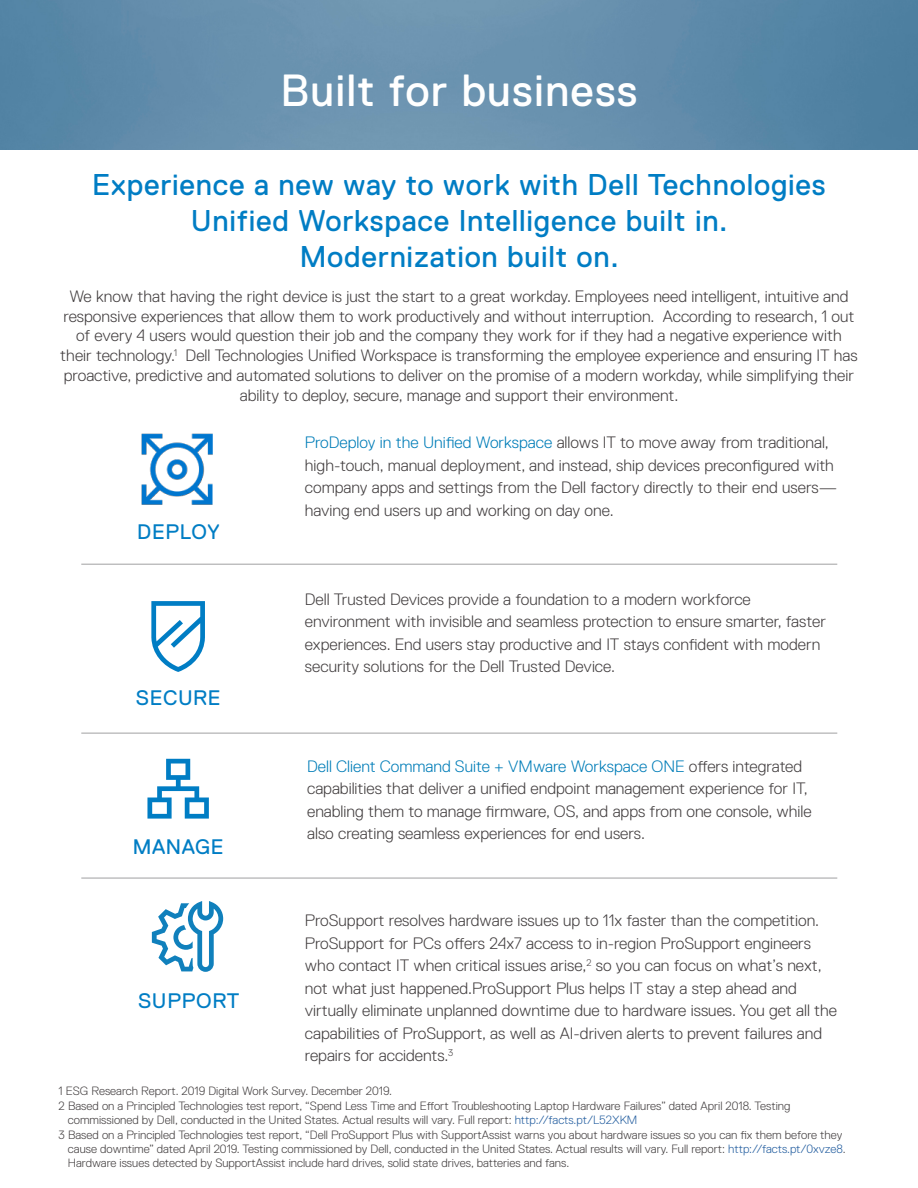
<style>
.page{position:relative;width:918px;height:1188px;background:#fff}
.page>*{position:absolute;margin:0;border:0;box-sizing:border-box;transform-origin:0 0}
.t1{font:45px "Dell Replica";letter-spacing:.025em;color:#fff}
.t2{font:30px/36px "Dell Replica";letter-spacing:.025em;color:#007dc4;text-align:center}
.t3{font:21px "Dell Replica";letter-spacing:.025em;color:#007dc4}
.t4{font:300 16.5px/22.5px "Dell Replica";color:#444041}
.t5{font:300 12px "Dell Replica";color:#444041}
.s1{color:#007db8}
.s2{color:#255fa0}
</style>
<div class="page">
<img style="left:0;top:0;width:918px;height:150px">
<hr style="left:81px;top:564px;width:756px;height:1px;background:#aaaaac">
<hr style="left:81px;top:733px;width:756px;height:1px;background:#aaaaac">
<hr style="left:81px;top:878px;width:756px;height:1px;background:#aaaaac">
<svg style="left:147px;top:759px;width:62px;height:60px"></svg>
<svg style="left:151px;top:601px;width:54px;height:71px"></svg>
<img style="left:141px;top:434px;width:71px;height:71px">
<svg style="left:152px;top:901px;width:71px;height:71px"></svg>
<h1 class="t1" style="left:280px;top:65px;width:359px">Built for business</h1>
<h2 class="t2" style="left:92px;top:167px;width:735px">Experience a new way to work with Dell Technologies<br>Unified Workspace Intelligence built in.<br>Modernization built on.</h2>
<p class="t4" style="left:60px;top:286px;width:799px;line-height:19.8px;text-align:center">We know that having the right device is just the start to a great workday. Employees need intelligent, intuitive and responsive experiences that allow them to work productively and without interruption. According to research, 1 out of every 4 users would question their job and the company they work for if they had a negative experience with their technology.<sup>1</sup> Dell Technologies Unified Workspace is transforming the employee experience and ensuring IT has proactive, predictive and automated solutions to deliver on the promise of a modern workday, while simplifying their ability to deploy, secure, manage and support their environment.</p>
<p class="t4" style="left:305px;top:431px;width:534px"><span class="s1">ProDeploy in the Unified Workspace</span> allows IT to move away from traditional, high-touch, manual deployment, and instead, ship devices preconfigured with company apps and settings from the Dell factory directly to their end users— having end users up and working on day one.</p>
<p class="t3" style="left:137px;top:521px;width:84px">DEPLOY</p>
<p class="t3" style="left:136px;top:686px;width:86px">SECURE</p>
<p class="t3" style="left:133px;top:835px;width:92px">MANAGE</p>
<p class="t4" style="left:305px;top:588px;width:523px">Dell Trusted Devices provide a foundation to a modern workforce environment with invisible and seamless protection to ensure smarter, faster experiences. End users stay productive and IT stays confident with modern security solutions for the Dell Trusted Device.</p>
<p class="t4" style="left:307px;top:755px;width:506px"><span class="s1">Dell Client Command Suite + VMware Workspace ONE</span> offers integrated capabilities that deliver a unified endpoint management experience for IT, enabling them to manage firmware, OS, and apps from one console, while also creating seamless experiences for end users.</p>
<p class="t4" style="left:305px;top:910px;width:534px">ProSupport resolves hardware issues up to 11x faster than the competition.<br>ProSupport for PCs offers 24x7 access to in-region ProSupport engineers who contact IT when critical issues arise,<sup>2</sup> so you can focus on what’s next, not what just happened.ProSupport Plus helps IT stay a step ahead and virtually eliminate unplanned downtime due to hardware issues. You get all the capabilities of ProSupport, as well as AI-driven alerts to prevent failures and repairs for accidents.<sup>3</sup></p>
<p class="t5" style="left:59px;top:1085px;width:335px">1 ESG Research Report. 2019 Digital Work Survey. December 2019.</p>
<p class="t5" style="left:59px;top:1099px;width:733px">2 Based on a Principled Technologies test report, “Spend Less Time and Effort Troubleshooting Laptop Hardware Failures” dated April 2018. Testing</p>
<p class="t5" style="left:68px;top:1113px;width:571px">commissioned by Dell, conducted in the United States. Actual results will vary. Full report: <span class="s2">http://facts.pt/L52XKM</span></p>
<p class="t5" style="left:59px;top:1128px;width:785px">3 Based on a Principled Technologies test report, “Dell ProSupport Plus with SupportAssist warns you about hardware issues so you can fix them before they</p>
<p class="t5" style="left:68px;top:1142px;width:779px">cause downtime” dated April 2019. Testing commissioned by Dell, conducted in the United States. Actual results will vary. Full report: <span class="s2">http://facts.pt/0xvze8</span>.</p>
<p class="t5" style="left:68px;top:1157px;width:503px">Hardware issues detected by SupportAssist include hard drives, solid state drives, batteries and fans.</p>
<p class="t3" style="left:138px;top:989px;width:103px">SUPPORT</p>
</div>
